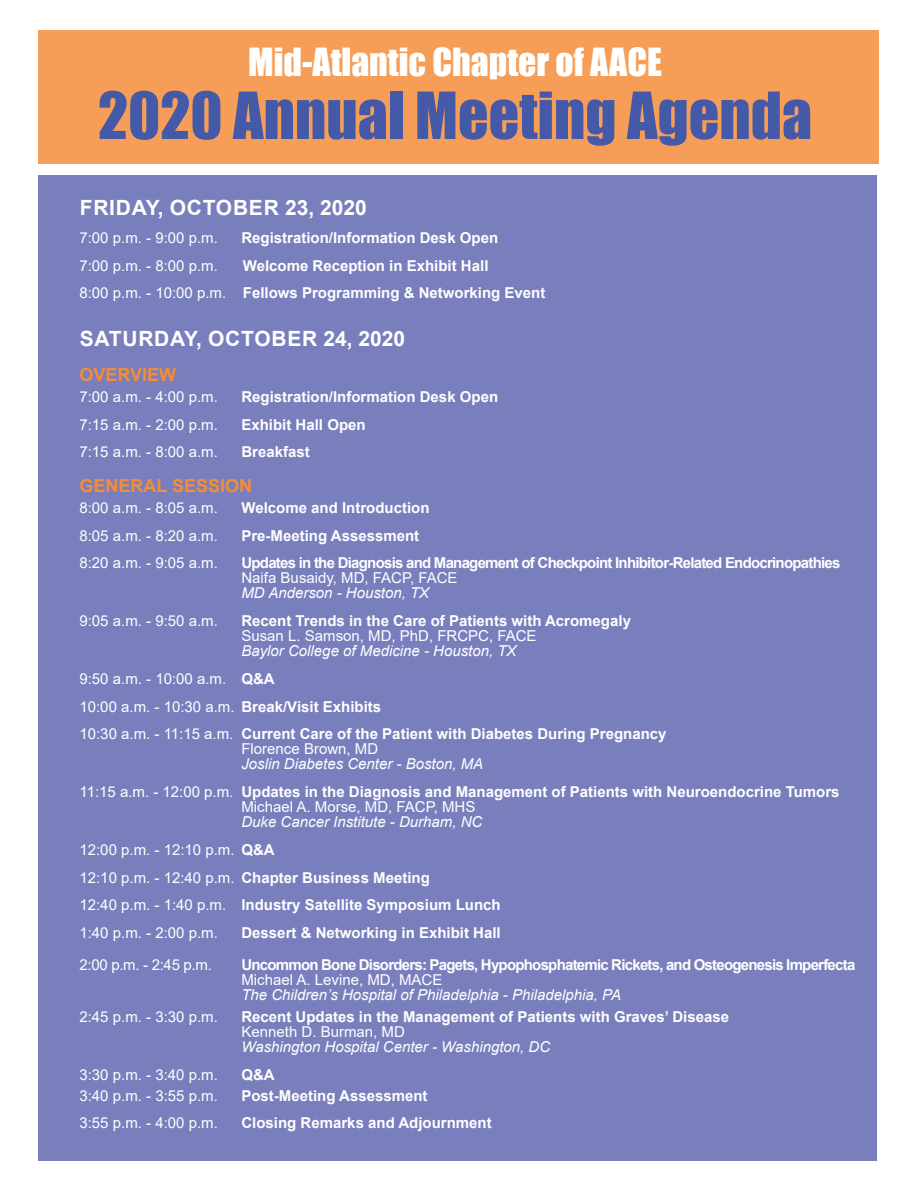
<style>
.page{position:relative;width:918px;height:1188px;background:#fff}
.page>*{position:absolute;margin:0;border:0;box-sizing:border-box;transform-origin:0 0}
.t1{font:60px "Impact";color:#4459a7}
.t2{font:35.7px "Impact";color:#fff}
.t3{font:700 21px "Arial";letter-spacing:.035em;color:#fff}
.t4{font:700 18px "Arial";color:#f58c37}
.t5{font:700 15px "Arial";color:#fff}
.t6{font:15px "Arial";color:#fff}
.t7{font:italic 15px "Arial";color:#fff}
.t8{font:700 15px "Arial";letter-spacing:-.05em;color:#fff}
.s1{font-weight:400}
.s2{font-weight:700}
</style>
<div class="page">
<div style="left:39px;top:30px;width:840px;height:134px;background:#f69e57"></div>
<div style="left:39px;top:175px;width:838px;height:986px;background:#797fbd"></div>
<p class="t2" style="left:248px;top:34px;width:415px">Mid-Atlantic Chapter of AACE</p>
<p class="t1" style="left:98px;top:69px;width:716px">2020 Annual Meeting Agenda</p>
<p class="t3" style="left:80px;top:193px;width:288px">FRIDAY, OCTOBER 23, 2020</p>
<p class="t6" style="left:79px;top:227px;width:140px">7:00 p.m. - 9:00 p.m.</p>
<p class="t5" style="left:241px;top:227px;width:258px">Registration/Information Desk Open</p>
<p class="t6" style="left:79px;top:255px;width:140px">7:00 p.m. - 8:00 p.m.</p>
<p class="t5" style="left:243px;top:255px;width:247px">Welcome Reception in Exhibit Hall</p>
<p class="t5" style="left:79px;top:283px;width:467px"><span class="s1">8:00 p.m. - 10:00 p.m.</span> Fellows Programming &amp; Networking Event</p>
<p class="t3" style="left:80px;top:324px;width:327px">SATURDAY, OCTOBER 24, 2020</p>
<p class="t4" style="left:79px;top:362px;width:98px">OVERVIEW</p>
<p class="t6" style="left:79px;top:386px;width:140px">7:00 a.m. - 4:00 p.m.</p>
<p class="t5" style="left:241px;top:386px;width:258px">Registration/Information Desk Open</p>
<p class="t6" style="left:79px;top:414px;width:140px">7:15 a.m. - 2:00 p.m.</p>
<p class="t5" style="left:241px;top:414px;width:126px">Exhibit Hall Open</p>
<p class="t6" style="left:79px;top:442px;width:140px">7:15 a.m. - 8:00 a.m.</p>
<p class="t5" style="left:241px;top:442px;width:70px">Breakfast</p>
<p class="t4" style="left:79px;top:473px;width:174px">GENERAL SESSION</p>
<p class="t6" style="left:79px;top:497px;width:140px">8:00 a.m. - 8:05 a.m.</p>
<p class="t5" style="left:241px;top:497px;width:190px">Welcome and Introduction</p>
<p class="t6" style="left:79px;top:525px;width:140px">8:05 a.m. - 8:20 a.m.</p>
<p class="t5" style="left:241px;top:525px;width:179px">Pre-Meeting Assessment</p>
<p class="t6" style="left:79px;top:553px;width:140px">8:20 a.m. - 9:05 a.m.</p>
<p class="t8" style="left:241px;top:553px;width:601px">Updates in the Diagnosis and Management of Checkpoint Inhibitor-Related Endocrinopathies</p>
<p class="t6" style="left:241px;top:568px;width:218px">Naifa Busaidy, MD, FACP, FACE</p>
<p class="t7" style="left:241px;top:584px;width:189px">MD Anderson - Houston, TX</p>
<p class="t6" style="left:79px;top:611px;width:140px">9:05 a.m. - 9:50 a.m.</p>
<p class="t5" style="left:241px;top:610px;width:391px">Recent Trends in the Care of Patients with Acromegaly</p>
<p class="t6" style="left:241px;top:626px;width:297px">Susan L. Samson, MD, PhD, FRCPC, FACE</p>
<p class="t7" style="left:241px;top:641px;width:277px">Baylor College of Medicine - Houston, TX</p>
<p class="t6" style="left:79px;top:668px;width:197px">9:50 a.m. - 10:00 a.m. <span class="s2">Q&amp;A</span></p>
<p class="t6" style="left:79px;top:696px;width:303px">10:00 a.m. - 10:30 a.m. <span class="s2">Break/Visit Exhibits</span></p>
<p class="t5" style="left:79px;top:724px;width:589px"><span class="s1">10:30 a.m. - 11:15 a.m.</span> Current Care of the Patient with Diabetes During Pregnancy</p>
<p class="t6" style="left:241px;top:739px;width:138px">Florence Brown, MD</p>
<p class="t7" style="left:241px;top:755px;width:243px">Joslin Diabetes Center - Boston, MA</p>
<p class="t5" style="left:79px;top:781px;width:762px"><span class="s1">11:15 a.m. - 12:00 p.m.</span> Updates in the Diagnosis and Management of Patients with Neuroendocrine Tumors</p>
<p class="t6" style="left:241px;top:797px;width:235px">Michael A. Morse, MD, FACP, MHS</p>
<p class="t7" style="left:241px;top:812px;width:242px">Duke Cancer Institute - Durham, NC</p>
<p class="t6" style="left:79px;top:839px;width:197px">12:00 p.m. - 12:10 p.m. <span class="s2">Q&amp;A</span></p>
<p class="t5" style="left:79px;top:867px;width:352px"><span class="s1">12:10 p.m. - 12:40 p.m.</span> Chapter Business Meeting</p>
<p class="t5" style="left:79px;top:895px;width:423px"><span class="s1">12:40 p.m. - 1:40 p.m.</span> Industry Satellite Symposium Lunch</p>
<p class="t6" style="left:79px;top:923px;width:140px">1:40 p.m. - 2:00 p.m.</p>
<p class="t5" style="left:241px;top:922px;width:261px">Dessert &amp; Networking in Exhibit Hall</p>
<p class="t6" style="left:79px;top:954px;width:134px">2:00 p.m. - 2:45 p.m.</p>
<p class="t8" style="left:241px;top:954px;width:615px">Uncommon Bone Disorders: Pagets, Hypophosphatemic Rickets, and Osteogenesis Imperfecta</p>
<p class="t6" style="left:241px;top:969px;width:202px">Michael A. Levine, MD, MACE</p>
<p class="t7" style="left:241px;top:985px;width:381px">The Children’s Hospital of Philadelphia - Philadelphia, PA</p>
<p class="t6" style="left:79px;top:1006px;width:140px">2:45 p.m. - 3:30 p.m.</p>
<p class="t5" style="left:241px;top:1006px;width:489px">Recent Updates in the Management of Patients with Graves’ Disease</p>
<p class="t6" style="left:241px;top:1021px;width:165px">Kenneth D. Burman, MD</p>
<p class="t7" style="left:241px;top:1037px;width:310px">Washington Hospital Center - Washington, DC</p>
<p class="t6" style="left:79px;top:1064px;width:140px">3:30 p.m. - 3:40 p.m.</p>
<p class="t5" style="left:241px;top:1064px;width:35px">Q&amp;A</p>
<p class="t6" style="left:79px;top:1085px;width:140px">3:40 p.m. - 3:55 p.m.</p>
<p class="t5" style="left:241px;top:1085px;width:188px">Post-Meeting Assessment</p>
<p class="t6" style="left:79px;top:1113px;width:140px">3:55 p.m. - 4:00 p.m.</p>
<p class="t5" style="left:241px;top:1112px;width:252px">Closing Remarks and Adjournment</p>
</div>
